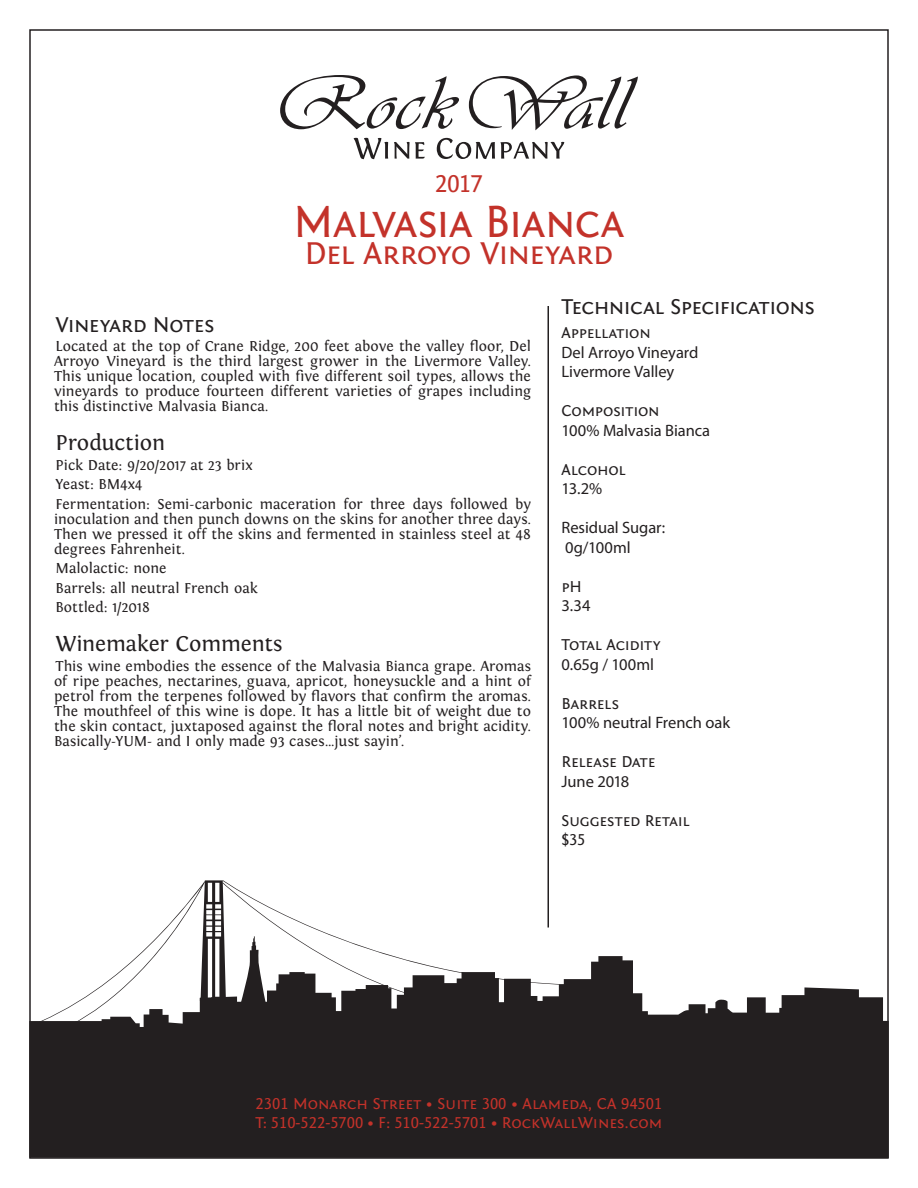
<style>
.page{position:relative;width:918px;height:1188px;background:#fff}
.page>*{position:absolute;margin:0;border:0;box-sizing:border-box;transform-origin:0 0}
.t1{font:47.25px "Fontin Sans Small Caps";letter-spacing:-.02em;color:#c3322a;scale:.95 1}
.t2{font:33px "Fontin Sans Small Caps";letter-spacing:-.025em;color:#c3322a}
.t3{font:25.5px "Fontin Sans Small Caps";color:#c3322a}
.t4{font:22.5px "Fontin Sans Small Caps";letter-spacing:-.025em;color:#231f20}
.t5{font:22.5px "Fontin";letter-spacing:-.01em;color:#231f20}
.t6{font:16.5px "Myriad Pro";letter-spacing:-.005em;color:#231f20}
.t7{font:16.5px "Fontin Sans Small Caps";color:#c3322a}
.t8{font:16.5px "Fontin Sans Small Caps";letter-spacing:-.01em;color:#231f20}
.t9{font:15px/15px "Fontin";color:#231f20;text-align:justify}
</style>
<div class="page">
<svg style="left:29px;top:956px;width:860px;height:202px;background:#373334"></svg>
<svg style="left:39px;top:880px;width:526px;height:142px"></svg>
<svg style="left:280px;top:75px;width:179px;height:54px"></svg>
<svg style="left:469px;top:75px;width:169px;height:55px"></svg>
<svg style="left:354px;top:138px;width:34px;height:21px"></svg>
<svg style="left:394px;top:142px;width:31px;height:17px"></svg>
<svg style="left:437px;top:138px;width:127px;height:21px"></svg>
<hr style="left:548px;top:306px;width:1px;height:622px;background:#231f20">
<p class="t3" style="left:435px;top:170px;width:50px">2017</p>
<p class="t1" style="left:294px;top:196px;width:350px">Malvasia Bianca</p>
<p class="t2" style="left:305px;top:235px;width:310px">Del Arroyo Vineyard</p>
<p class="t4" style="left:56px;top:312px;width:160px">Vineyard Notes</p>
<p class="t9" style="left:54px;top:339px;width:479px">Located at the top of Crane Ridge, 200 feet above the valley floor, Del Arroyo Vineyard is the third largest grower in the Livermore Valley.<br>This unique location, coupled with five different soil types, allows the vineyards to produce fourteen different varieties of grapes including this distinctive Malvasia Bianca.</p>
<p class="t5" style="left:56px;top:430px;width:111px">Production</p>
<p class="t9" style="left:56px;top:458px;width:198px">Pick Date: 9/20/2017 at 23 brix</p>
<p class="t9" style="left:56px;top:477px;width:88px">Yeast: BM4x4</p>
<p class="t9" style="left:54px;top:497px;width:479px">Fermentation: Semi-carbonic maceration for three days followed by inoculation and then punch downs on the skins for another three days.<br>Then we pressed it off the skins and fermented in stainless steel at 48 degrees Fahrenheit.</p>
<p class="t9" style="left:56px;top:561px;width:113px">Malolactic: none</p>
<p class="t9" style="left:56px;top:581px;width:204px">Barrels: all neutral French oak</p>
<p class="t9" style="left:56px;top:600px;width:96px">Bottled: 1/2018</p>
<p class="t5" style="left:56px;top:631px;width:229px">Winemaker Comments</p>
<p class="t9" style="left:54px;top:659px;width:479px">This wine embodies the essence of the Malvasia Bianca grape. Aromas of ripe peaches, nectarines, guava, apricot, honeysuckle and a hint of petrol from the terpenes followed by flavors that confirm the aromas.<br>The mouthfeel of this wine is dope. It has a little bit of weight due to the skin contact, juxtaposed against the floral notes and bright acidity.<br>Basically-YUM- and I only made 93 cases…just sayin’.</p>
<p class="t4" style="left:562px;top:294px;width:255px">Technical Specifications</p>
<p class="t8" style="left:562px;top:324px;width:91px">Appellation</p>
<p class="t6" style="left:562px;top:342px;width:138px">Del Arroyo Vineyard</p>
<p class="t6" style="left:562px;top:361px;width:114px">Livermore Valley</p>
<p class="t8" style="left:562px;top:402px;width:100px">Composition</p>
<p class="t6" style="left:562px;top:420px;width:150px">100% Malvasia Bianca</p>
<p class="t8" style="left:562px;top:460px;width:66px">Alcohol</p>
<p class="t6" style="left:562px;top:478px;width:42px">13.2%</p>
<p class="t6" style="left:562px;top:517px;width:105px">Residual Sugar:</p>
<p class="t6" style="left:565px;top:537px;width:67px">0g/100ml</p>
<p class="t8" style="left:562px;top:577px;width:22px">pH</p>
<p class="t6" style="left:562px;top:595px;width:30px">3.34</p>
<p class="t8" style="left:562px;top:636px;width:101px">Total Acidity</p>
<p class="t6" style="left:562px;top:654px;width:94px">0.65g / 100ml</p>
<p class="t8" style="left:562px;top:694px;width:59px">Barrels</p>
<p class="t6" style="left:562px;top:712px;width:170px">100% neutral French oak</p>
<p class="t8" style="left:562px;top:753px;width:96px">Release Date</p>
<p class="t6" style="left:562px;top:771px;width:69px">June 2018</p>
<p class="t8" style="left:562px;top:811px;width:129px">Suggested Retail</p>
<p class="t8" style="left:562px;top:831px;width:25px">$35</p>
<p class="t7" style="left:256px;top:1094px;width:408px">2301 Monarch Street • Suite 300 • Alameda, CA 94501</p>
<p class="t7" style="left:256px;top:1114px;width:408px">T: 510-522-5700 • F: 510-522-5701 • RockWallWines.com</p>
</div>
